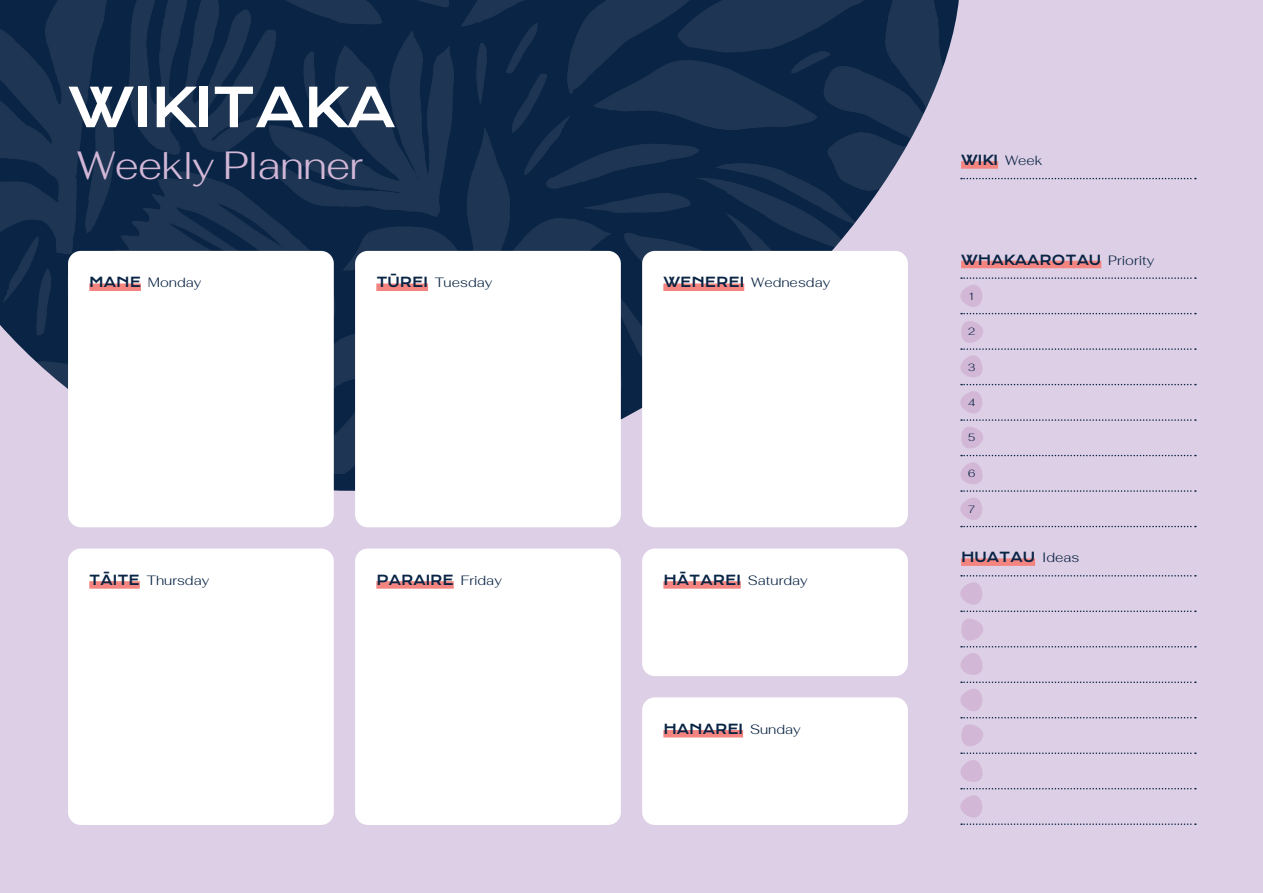
<style>
.page{position:relative;width:1263px;height:893px;background:#ddcfe5}
.page>*{position:absolute;margin:0;border:0;box-sizing:border-box;transform-origin:0 0}
.t1{font:53.1px "Krona One";letter-spacing:-.01em;color:#fff}
.t2{font:300 39.3px "Fahkwang";letter-spacing:-.02em;color:#d3b7d7}
.t3{font:300 13.5px "Fahkwang";color:#092444}
.t4{font:13.5px "Krona One";color:#092444}
.t5{font:300 10.5px "Fahkwang";color:#092444}
.s1{font-family:"Fahkwang";font-weight:300}
.s2{font-family:"Krona One";font-weight:400}
</style>
<div class="page">
<img style="left:0;top:0;width:959px;height:474px">
<div style="left:68px;top:251px;width:266px;height:276px;background:#fff;border-radius:13px"></div>
<div style="left:89px;top:283px;width:52px;height:8px;background:#f38480"></div>
<div style="left:68px;top:549px;width:266px;height:276px;background:#fff;border-radius:13px"></div>
<div style="left:89px;top:581px;width:51px;height:8px;background:#f38480"></div>
<div style="left:355px;top:251px;width:266px;height:276px;background:#fff;border-radius:13px"></div>
<div style="left:376px;top:283px;width:52px;height:8px;background:#f38480"></div>
<div style="left:355px;top:549px;width:266px;height:276px;background:#fff;border-radius:13px"></div>
<div style="left:376px;top:581px;width:78px;height:8px;background:#f38480"></div>
<div style="left:642px;top:251px;width:266px;height:276px;background:#fff;border-radius:13px"></div>
<div style="left:663px;top:283px;width:81px;height:8px;background:#f38480"></div>
<div style="left:961px;top:261px;width:140px;height:7px;background:#f38480"></div>
<div style="left:961px;top:161px;width:37px;height:8px;background:#f38480"></div>
<div style="left:961px;top:558px;width:74px;height:8px;background:#f38480"></div>
<div style="left:642px;top:549px;width:266px;height:127px;background:#fff;border-radius:13px"></div>
<div style="left:663px;top:581px;width:78px;height:8px;background:#f38480"></div>
<div style="left:642px;top:697px;width:266px;height:128px;background:#fff;border-radius:13px"></div>
<div style="left:663px;top:730px;width:80px;height:7px;background:#f38480"></div>
<svg style="left:961px;top:277px;width:235px;height:2px"></svg>
<svg style="left:961px;top:178px;width:235px;height:1px"></svg>
<svg style="left:961px;top:526px;width:235px;height:1px"></svg>
<svg style="left:961px;top:384px;width:235px;height:1px"></svg>
<svg style="left:960px;top:285px;width:22px;height:22px"></svg>
<svg style="left:960px;top:498px;width:22px;height:22px"></svg>
<svg style="left:960px;top:795px;width:236px;height:30px"></svg>
<svg style="left:960px;top:391px;width:22px;height:22px"></svg>
<svg style="left:960px;top:689px;width:22px;height:22px"></svg>
<svg style="left:960px;top:313px;width:236px;height:64px"></svg>
<svg style="left:960px;top:575px;width:236px;height:108px"></svg>
<svg style="left:960px;top:419px;width:236px;height:73px"></svg>
<svg style="left:960px;top:717px;width:236px;height:72px"></svg>
<p class="t1" style="left:68px;top:75px;width:329px">WIKITAKA</p>
<p class="t2" style="left:77px;top:133px;width:288px">Weekly Planner</p>
<p class="t4" style="left:961px;top:152px;width:83px">WIKI <span class="s1">Week</span></p>
<p class="t4" style="left:961px;top:251px;width:195px">WHAKAAROTAU <span class="s1">Priority</span></p>
<p class="t3" style="left:89px;top:271px;width:114px"><span class="s2">MANE</span> Monday</p>
<p class="t3" style="left:376px;top:271px;width:118px"><span class="s2">TŪREI</span> Tuesday</p>
<p class="t3" style="left:663px;top:271px;width:168px"><span class="s2">WENEREI</span> Wednesday</p>
<p class="t5" style="left:968px;top:287px;width:9px">1</p>
<p class="t5" style="left:968px;top:323px;width:9px">2</p>
<p class="t5" style="left:968px;top:358px;width:9px">3</p>
<p class="t5" style="left:968px;top:394px;width:9px">4</p>
<p class="t5" style="left:968px;top:429px;width:9px">5</p>
<p class="t5" style="left:968px;top:464px;width:9px">6</p>
<p class="t5" style="left:968px;top:500px;width:9px">7</p>
<p class="t4" style="left:961px;top:549px;width:120px">HUATAU <span class="s1">Ideas</span></p>
<p class="t3" style="left:89px;top:569px;width:121px"><span class="s2">TĀITE</span> Thursday</p>
<p class="t4" style="left:376px;top:571px;width:127px">PARAIRE <span class="s1">Friday</span></p>
<p class="t3" style="left:663px;top:569px;width:146px"><span class="s2">HĀTAREI</span> Saturday</p>
<p class="t4" style="left:663px;top:720px;width:139px">HANAREI <span class="s1">Sunday</span></p>
</div>
